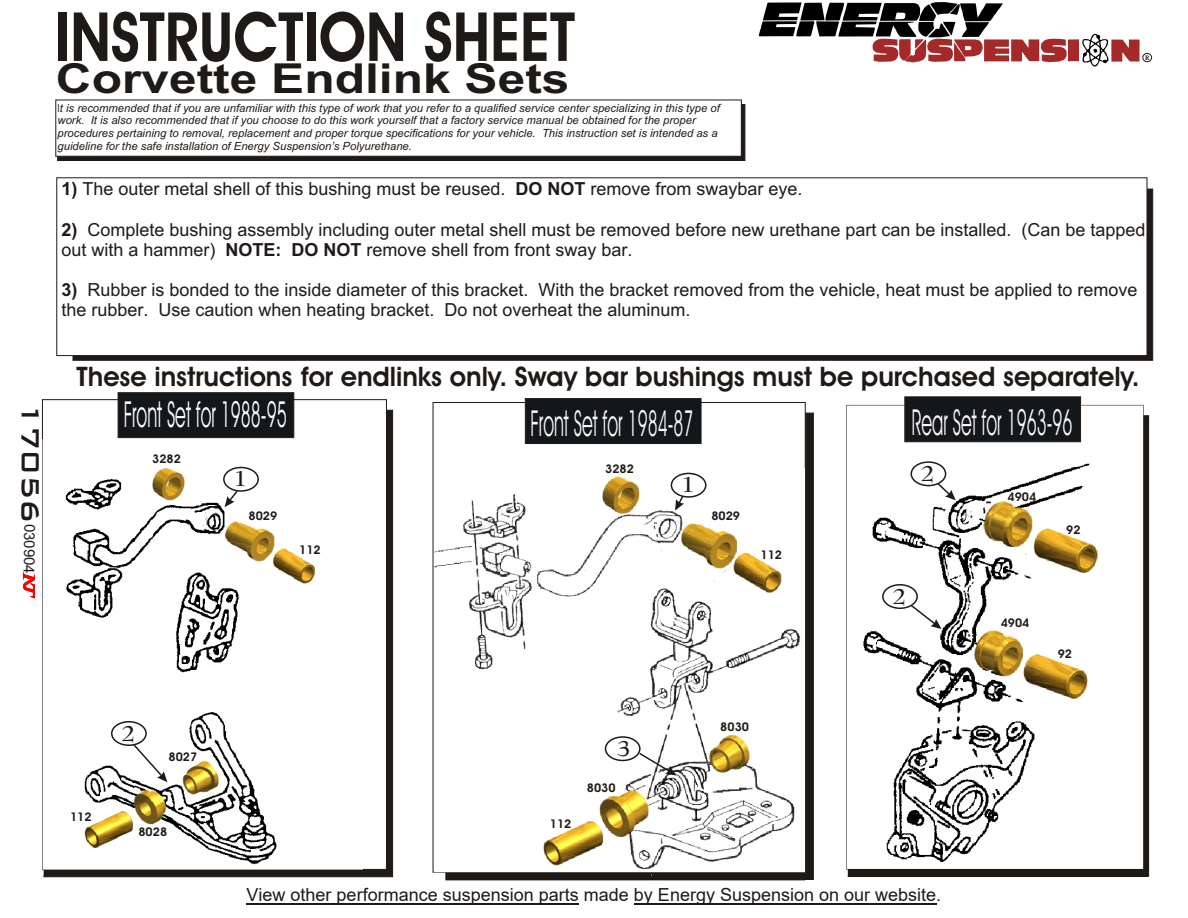
<style>
.page{position:relative;width:1188px;height:918px;background:#fff}
.page>*{position:absolute;margin:0;border:0;box-sizing:border-box;transform-origin:0 0}
.t1{font:700 68.1px "Avant Garde Bk BT";color:#1f1a17;scale:.88 1}
.t2{font:700 41.4px "Arial";color:#1f1a17;scale:1.2 1}
.t3{font:36px "Avant Garde Bk BT";color:#faf7f7;scale:.49 1}
.t4{font:36px "Avant Garde Bk BT";color:#fff;scale:.49 1}
.t5{font:33.15px "Bank Gothic Md BT";letter-spacing:-.005em;color:#1f1a17;scale:.95 1}
.t6{font:700 27px "Avant Garde Bk BT";color:#1f1a17}
.t7{font:700 21.9px "Bernhard Mod BT";color:#1f1a17}
.t8{font:18px/20.1px "Arial";color:#1f1a17}
.t9{font:18px "Arial";color:#1f1a17}
.t10{font:15px "Arial";color:#1f1a17}
.t11{font:700 12px "Avant Garde Bk BT";color:#1f1a17}
.t12{font:italic 11.25px/12.6px "Arial";color:#1f1a17}
.t13{font:700 6.45px "Zapf Ellipt BT";color:#1f1a17}
.s1{font-family:"Avant Garde Bk BT";font-style:normal}
.s2{font-weight:700}
</style>
<div class="page">
<div style="left:1142px;top:53px;width:10px;height:9px;border:1px solid #1f1a17;border-radius:50%"></div>
<svg style="left:759px;top:2px;width:381px;height:65px"></svg>
<div style="left:446px;top:413px;width:368px;height:467px;background:#1f1a17;border:1px solid #1f1a17"></div>
<div style="left:44px;top:410px;width:349px;height:467px;background:#1f1a17;border:1px solid #1f1a17"></div>
<div style="left:433px;top:402px;width:372px;height:470px;background:#fff"></div>
<div style="left:42px;top:399px;width:345px;height:471px;background:#fff;border:1px solid #1f1a17"></div>
<img style="left:434px;top:469px;width:370px;height:412px">
<img style="left:22px;top:439px;width:340px;height:435px">
<img style="left:838px;top:339px;width:316px;height:537px">
<div style="left:57px;top:104px;width:688px;height:57px;background:linear-gradient(to right,#25211e,#26211e);border:1px solid #1f1a17"></div>
<div style="left:56px;top:100px;width:685px;height:56px;background:#fff"></div>
<div style="left:73px;top:189px;width:1080px;height:171px;background:#1f1a17"></div>
<div style="left:57px;top:178px;width:1090px;height:178px;background:#fff;border:1px solid #1f1a17"></div>
<div style="left:605px;top:736px;width:36px;height:25px;border:2px solid #1f1a17;border-radius:50%"></div>
<div style="left:223px;top:467px;width:36px;height:25px;border:2px solid #1f1a17;border-radius:50%"></div>
<div style="left:671px;top:473px;width:36px;height:25px;border:2px solid #1f1a17;border-radius:50%"></div>
<div style="left:111px;top:721px;width:36px;height:25px;border:2px solid #1f1a17;border-radius:50%"></div>
<div style="left:882px;top:584px;width:36px;height:25px;border:2px solid #1f1a17;border-radius:50%"></div>
<div style="left:911px;top:461px;width:35px;height:25px;border:2px solid #1f1a17;border-radius:50%"></div>
<svg style="left:911px;top:605px;width:31px;height:24px"></svg>
<svg style="left:938px;top:483px;width:18px;height:17px"></svg>
<svg style="left:675px;top:496px;width:9px;height:15px"></svg>
<svg style="left:639px;top:753px;width:38px;height:22px"></svg>
<svg style="left:133px;top:744px;width:34px;height:38px"></svg>
<svg style="left:225px;top:491px;width:13px;height:16px"></svg>
<svg style="left:23px;top:572px;width:12px;height:26px"></svg>
<div style="left:118px;top:393px;width:176px;height:45px;background:#14171a;border:1px solid #1f1a17"></div>
<div style="left:905px;top:397px;width:176px;height:45px;background:#14171a;border:1px solid #1f1a17"></div>
<div style="left:525px;top:398px;width:176px;height:46px;background:#14171a;border:1px solid #1f1a17"></div>
<hr style="left:634px;top:903px;width:302px;height:1px;background:#1f1a17">
<hr style="left:247px;top:903px;width:332px;height:1px;background:#1f1a17">
<h1 class="t1" style="left:55px;top:9px;width:593px">INSTRUCTION SHEET</h1>
<p class="t13" style="left:1145px;top:55px;width:6px">R</p>
<h2 class="t2" style="left:56px;top:62px;width:429px">Corvette Endlink Sets</h2>
<p class="t12" style="left:58px;top:102px;width:664px"><span class="s1">I</span>t is recommended that if you are unfamiliar with this type of work that you refer to a qualified service center specializing in this type of work. It is also recommended that if you choose to do this work yourself that a factory service manual be obtained for the proper procedures pertaining to removal, replacement and proper torque specifications for your vehicle. This instruction set is intended as a guideline for the safe installation of Energy Suspension’s Polyurethane.</p>
<p class="t8" style="left:61px;top:181px;width:743px"><span class="s2">1)</span> The outer metal shell of this bushing must be reused. <span class="s2">DO NOT</span> remove from swaybar eye.</p>
<p class="t8" style="left:61px;top:221px;width:1086px"><span class="s2">2)</span> Complete bushing assembly including outer metal shell must be removed before new urethane part can be installed. (Can be tapped out with a hammer) <span class="s2">NOTE: DO NOT</span> remove shell from front sway bar.</p>
<p class="t8" style="left:61px;top:281px;width:1078px"><span class="s2">3)</span> Rubber is bonded to the inside diameter of this bracket. With the bracket removed from the vehicle, heat must be applied to remove the rubber. Use caution when heating bracket. Do not overheat the aluminum.</p>
<h3 class="t5" style="left:47px;top:402px;width:129px;rotate:90deg">17056</h3>
<p class="t10" style="left:35px;top:524px;width:52px;rotate:91deg">030904</p>
<h3 class="t6" style="left:77px;top:366px;width:1065px">These instructions for endlinks only. Sway bar bushings must be purchased separately.</h3>
<h3 class="t4" style="left:124px;top:400px;width:334px">Front Set for 1988-95</h3>
<h3 class="t3" style="left:531px;top:408px;width:334px">Front Set for 1984-87</h3>
<h3 class="t3" style="left:912px;top:408px;width:329px">Rear Set for 1963-96</h3>
<p class="t11" style="left:152px;top:454px;width:30px">3282</p>
<p class="t11" style="left:605px;top:464px;width:30px">3282</p>
<p class="t7" style="left:234px;top:470px;width:14px">1</p>
<p class="t7" style="left:682px;top:476px;width:14px">1</p>
<p class="t11" style="left:248px;top:511px;width:30px">8029</p>
<p class="t11" style="left:299px;top:545px;width:23px">112</p>
<p class="t11" style="left:711px;top:511px;width:30px">8029</p>
<p class="t11" style="left:761px;top:550px;width:23px">112</p>
<p class="t7" style="left:922px;top:464px;width:14px">2</p>
<p class="t7" style="left:893px;top:587px;width:14px">2</p>
<p class="t11" style="left:1008px;top:491px;width:30px">4904</p>
<p class="t11" style="left:1066px;top:525px;width:16px">92</p>
<p class="t11" style="left:1001px;top:618px;width:30px">4904</p>
<p class="t11" style="left:1058px;top:649px;width:16px">92</p>
<p class="t11" style="left:70px;top:812px;width:23px">112</p>
<p class="t7" style="left:122px;top:724px;width:14px">2</p>
<p class="t11" style="left:169px;top:751px;width:30px">8027</p>
<p class="t11" style="left:138px;top:826px;width:30px">8028</p>
<p class="t11" style="left:550px;top:819px;width:23px">112</p>
<p class="t7" style="left:618px;top:739px;width:14px">3</p>
<p class="t11" style="left:587px;top:783px;width:30px">8030</p>
<p class="t11" style="left:720px;top:722px;width:30px">8030</p>
<p class="t9" style="left:247px;top:882px;width:696px">View other performance suspension parts made by Energy Suspension on our website.</p>
</div>
